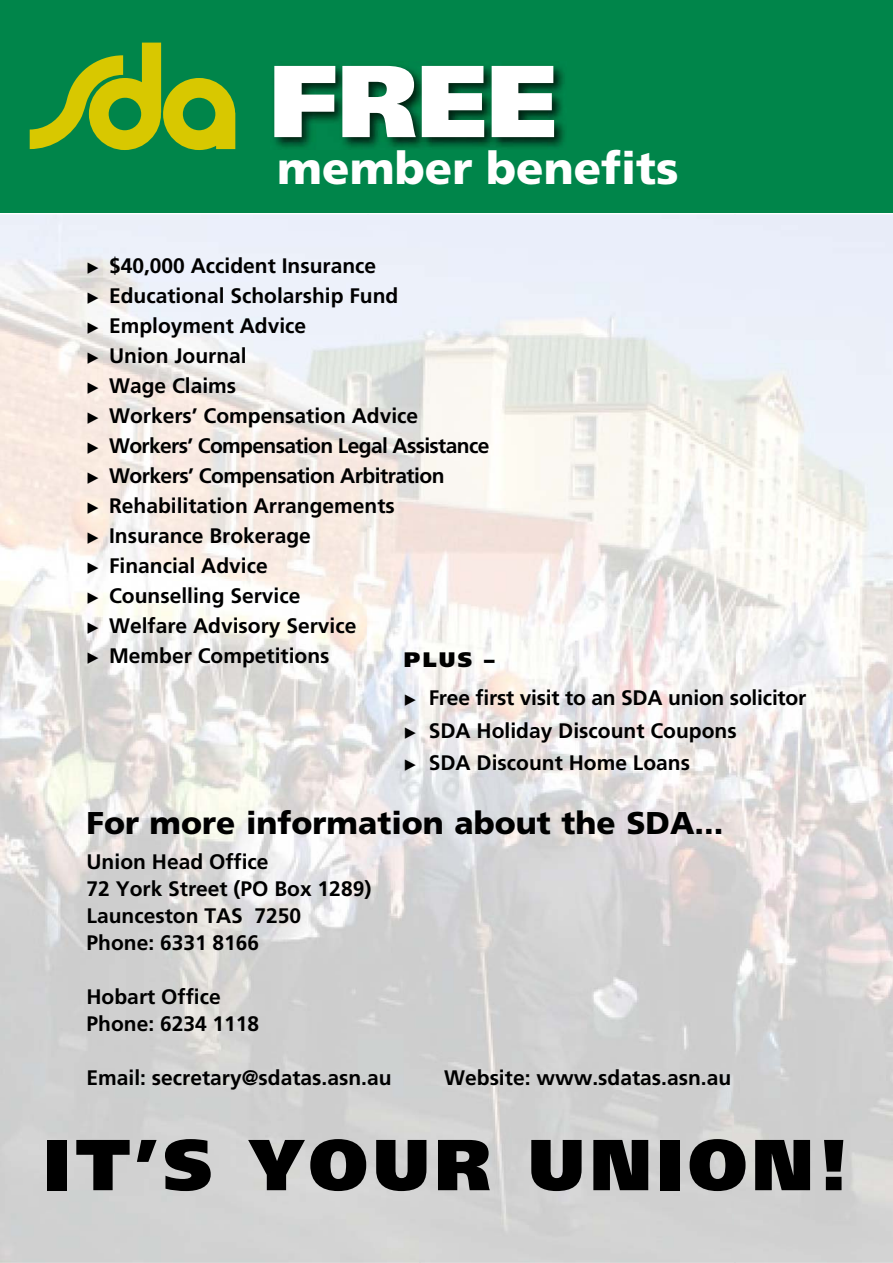
<style>
.page{position:relative;width:893px;height:1263px;background:#fff}
.page>*{position:absolute;margin:0;border:0;box-sizing:border-box;transform-origin:0 0}
.t1{font:900 102px "Frutiger";color:#fff}
.t2{font:900 72px "Frutiger";letter-spacing:.07em;color:#000}
.t3{font:900 45px "Frutiger";color:#fff}
.t4{font:900 31.5px "Frutiger";color:#000}
.t5{font:700 21px/27px "Frutiger";color:#000}
.t6{font:700 21px "Frutiger";letter-spacing:-.03em;color:#000}
.t7{font:700 21px "Frutiger";letter-spacing:-.025em;color:#000}
.t8{font:900 21px "Frutiger";color:#000}
</style>
<div class="page">
<img style="left:0;top:214px;width:893px;height:1049px">
<div style="left:0;top:0;width:893px;height:213px;background:#00854a"></div>
<svg style="left:30px;top:43px;width:205px;height:107px"></svg>
<img style="left:273px;top:66px;width:292px;height:82px">
<h1 class="t1" style="left:270px;top:61px;width:289px">FREE</h1>
<h3 class="t3" style="left:277px;top:151px;width:403px">member benefits</h3>
<p class="t5" style="left:86px;top:254px;width:291px">◆ $40,000 Accident Insurance</p>
<p class="t5" style="left:86px;top:284px;width:313px">◆ Educational Scholarship Fund</p>
<p class="t5" style="left:86px;top:314px;width:221px">◆ Employment Advice</p>
<p class="t5" style="left:86px;top:344px;width:162px">◆ Union Journal</p>
<p class="t5" style="left:86px;top:374px;width:151px">◆ Wage Claims</p>
<p class="t5" style="left:86px;top:404px;width:333px">◆ Workers’ Compensation Advice</p>
<p class="t6" style="left:86px;top:437px;width:404px">◆ Workers’ Compensation Legal Assistance</p>
<p class="t7" style="left:86px;top:467px;width:360px">◆ Workers’ Compensation Arbitration</p>
<p class="t5" style="left:86px;top:494px;width:310px">◆ Rehabilitation Arrangements</p>
<p class="t5" style="left:86px;top:524px;width:226px">◆ Insurance Brokerage</p>
<p class="t5" style="left:86px;top:554px;width:183px">◆ Financial Advice</p>
<p class="t5" style="left:86px;top:584px;width:215px">◆ Counselling Service</p>
<p class="t5" style="left:86px;top:614px;width:271px">◆ Welfare Advisory Service</p>
<p class="t5" style="left:86px;top:644px;width:245px">◆ Member Competitions</p>
<p class="t8" style="left:404px;top:651px;width:92px">PLUS –</p>
<p class="t5" style="left:404px;top:686px;width:404px">◆ Free first visit to an SDA union solicitor</p>
<p class="t5" style="left:404px;top:719px;width:334px">◆ SDA Holiday Discount Coupons</p>
<p class="t5" style="left:404px;top:751px;width:288px">◆ SDA Discount Home Loans</p>
<h3 class="t4" style="left:86px;top:810px;width:638px">For more information about the SDA...</h3>
<p class="t5" style="left:86px;top:850px;width:286px">Union Head Office<br>72 York Street (PO Box 1289)<br>Launceston TAS 7250<br>Phone: 6331 8166</p>
<p class="t5" style="left:86px;top:985px;width:174px">Hobart Office<br>Phone: 6234 1118</p>
<p class="t5" style="left:86px;top:1066px;width:307px">Email: secretary@sdatas.asn.au</p>
<p class="t5" style="left:444px;top:1066px;width:289px">Website: www.sdatas.asn.au</p>
<h2 class="t2" style="left:44px;top:1136px;width:806px">IT’S YOUR UNION!</h2>
</div>
